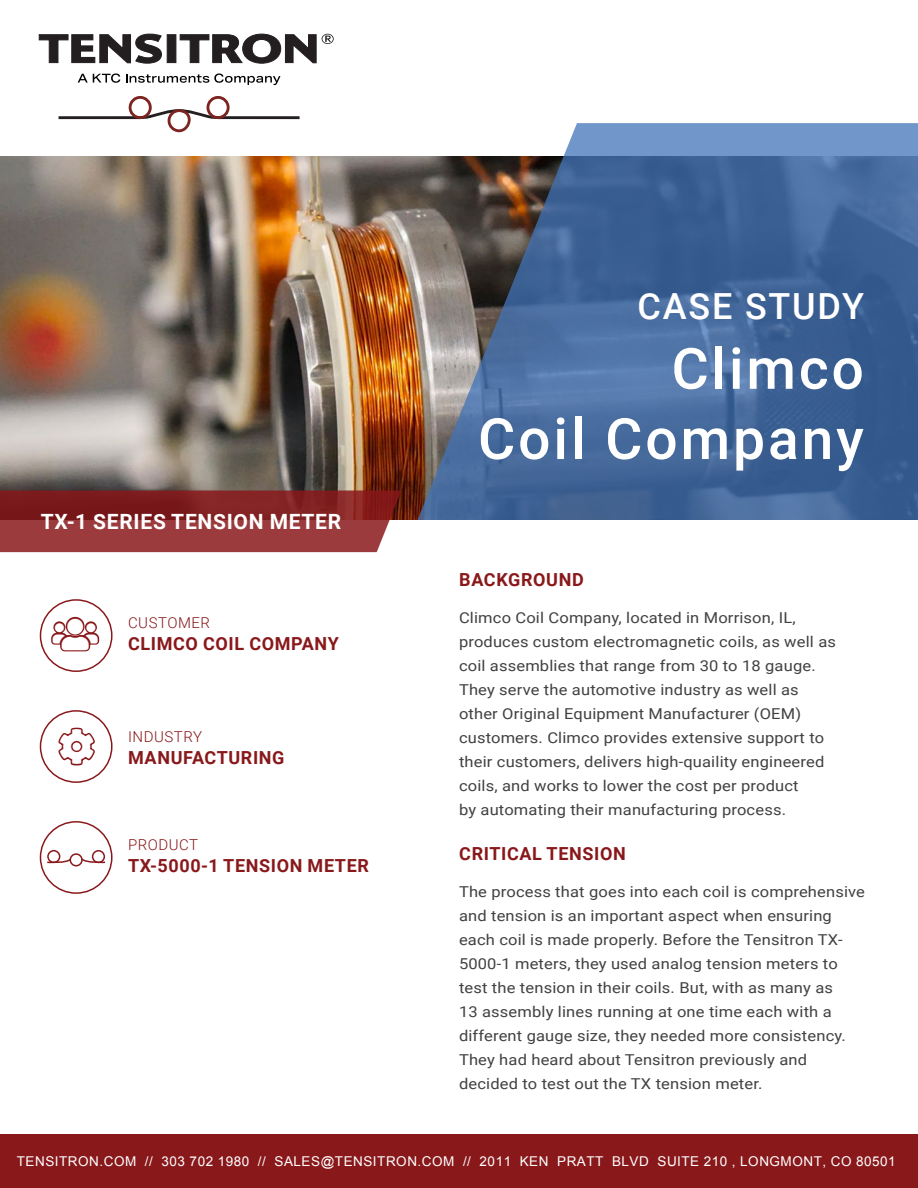
<style>
.page{position:relative;width:918px;height:1188px;background:#fff}
.page>*{position:absolute;margin:0;border:0;box-sizing:border-box;transform-origin:0 0}
.t1{font:500 57px/70.2px "Roboto";letter-spacing:.05em;color:#fff;text-align:right}
.t2{font:500 36px "Roboto";letter-spacing:.05em;color:#fff}
.t3{font:700 21px "Roboto";letter-spacing:.035em;color:#fff}
.t4{font:700 18px "Roboto";letter-spacing:.035em;color:#89181b}
.t5{font:15px/24px "Roboto";letter-spacing:.01em;color:#414042;scale:1.1 1}
.t6{font:300 15px "Roboto";letter-spacing:.035em;color:#89181b}
.t7{font:13.5px "Arial";letter-spacing:.04em;color:#fff}
</style>
<div class="page">
<img style="left:0;top:156px;width:418px;height:364px">
<svg style="left:418px;top:123px;width:500px;height:397px;background:#4f6c96"></svg>
<svg style="left:0;top:490px;width:401px;height:62px;background:#8f3133"></svg>
<svg style="left:39px;top:34px;width:123px;height:30px"></svg>
<div style="left:167px;top:34px;width:9px;height:29px;background:#231f20;border:1px solid #231f20"></div>
<svg style="left:78px;top:74px;width:42px;height:9px"></svg>
<svg style="left:126px;top:74px;width:155px;height:11px"></svg>
<svg style="left:58px;top:96px;width:242px;height:36px"></svg>
<svg style="left:179px;top:34px;width:155px;height:30px"></svg>
<div style="left:40px;top:599px;width:73px;height:73px;border:2px solid #89181b;border-radius:50%"></div>
<div style="left:40px;top:710px;width:73px;height:73px;border:2px solid #89181b;border-radius:50%"></div>
<div style="left:40px;top:821px;width:73px;height:73px;border:2px solid #89181b;border-radius:50%"></div>
<div style="left:0;top:1134px;width:918px;height:54px;background:#89181b"></div>
<div style="left:70px;top:853px;width:13px;height:13px;border:2px solid #89181b;border-radius:50%"></div>
<div style="left:47px;top:850px;width:13px;height:13px;border:2px solid #89181b;border-radius:50%"></div>
<div style="left:92px;top:850px;width:13px;height:13px;border:2px solid #89181b;border-radius:50%"></div>
<svg style="left:47px;top:857px;width:25px;height:7px"></svg>
<svg style="left:80px;top:857px;width:26px;height:7px"></svg>
<h3 class="t3" style="left:41px;top:507px;width:302px">TX-1 SERIES TENSION METER</h3>
<p class="t6" style="left:128px;top:612px;width:84px">CUSTOMER</p>
<p class="t4" style="left:128px;top:631px;width:212px">CLIMCO COIL COMPANY</p>
<p class="t6" style="left:128px;top:727px;width:75px">INDUSTRY</p>
<p class="t4" style="left:128px;top:745px;width:158px">MANUFACTURING</p>
<p class="t6" style="left:128px;top:834px;width:72px">PRODUCT</p>
<p class="t4" style="left:128px;top:853px;width:242px">TX-5000-1 TENSION METER</p>
<h2 class="t2" style="left:638px;top:281px;width:228px">CASE STUDY</h2>
<h1 class="t1" style="left:478px;top:331px;width:387px">Climco<br>Coil Company</h1>
<p class="t4" style="left:459px;top:567px;width:126px">BACKGROUND</p>
<p class="t5" style="left:459px;top:606px;width:344px">Climco Coil Company, located in Morrison, IL, produces custom electromagnetic coils, as well as coil assemblies that range from 30 to 18 gauge.<br>They serve the automotive industry as well as other Original Equipment Manufacturer (OEM) customers. Climco provides extensive support to their customers, delivers high-quaility engineered coils, and works to lower the cost per product<br>by automating their manufacturing process.</p>
<p class="t4" style="left:459px;top:841px;width:168px">CRITICAL TENSION</p>
<p class="t5" style="left:459px;top:879px;width:371px">The process that goes into each coil is comprehensive and tension is an important aspect when ensuring each coil is made properly. Before the Tensitron TX-5000-1 meters, they used analog tension meters to test the tension in their coils. But, with as many as<br>13 assembly lines running at one time each with a different gauge size, they needed more consistency.<br>They had heard about Tensitron previously and decided to test out the TX tension meter.</p>
<p class="t7" style="left:17px;top:1152px;width:880px">TENSITRON.COM // 303 702 1980 // SALES@TENSITRON.COM // 2011 KEN PRATT BLVD SUITE 210 , LONGMONT, CO 80501</p>
</div>
